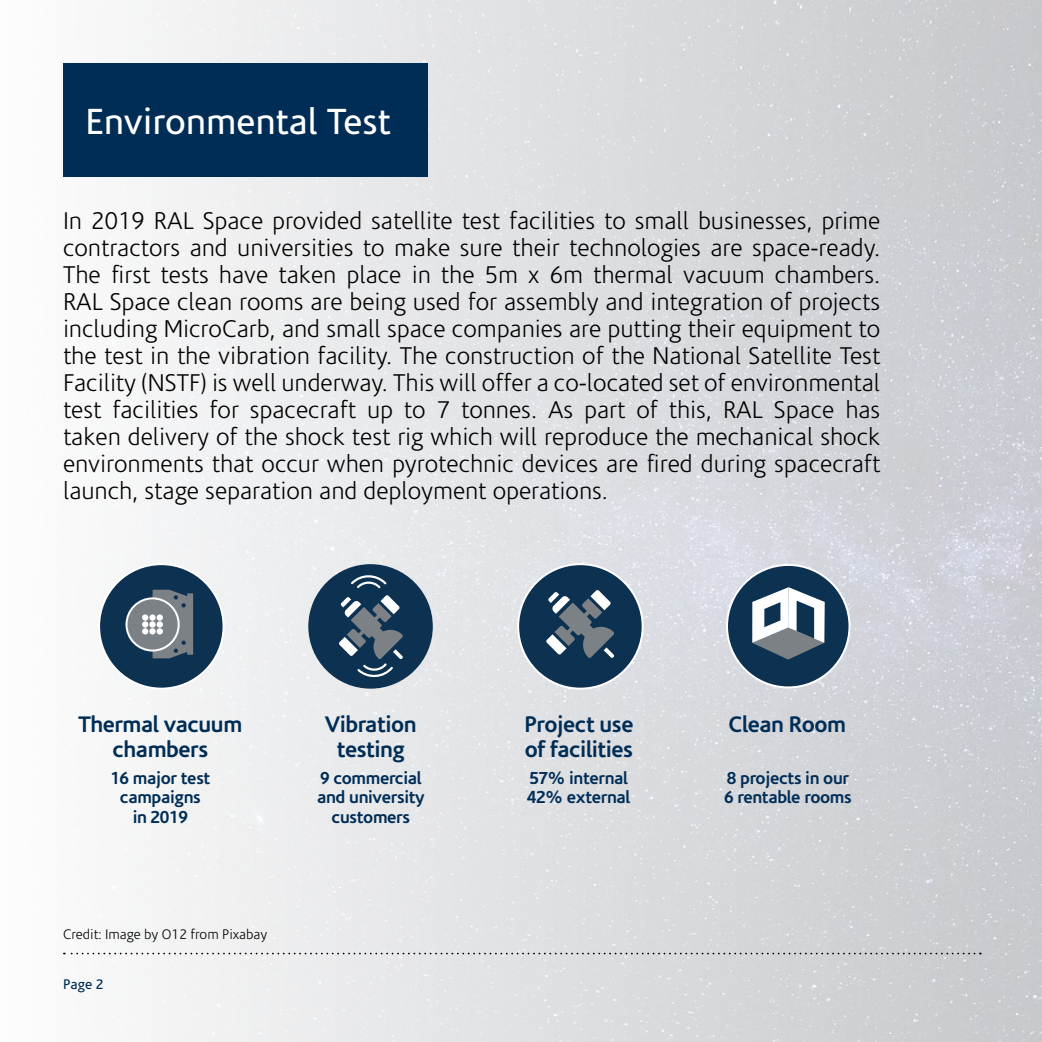
<style>
.page{position:relative;width:1042px;height:1042px;background:#fff}
.page>*{position:absolute;margin:0;border:0;box-sizing:border-box;transform-origin:0 0}
.t1{font:36.75px "Corisande";color:#fff}
.t2{font:300 24.5px/26.9px "Corisande";color:#000;text-align:justify}
.t3{font:700 22.75px/25px "Corisande";letter-spacing:-.02em;color:#002d56;text-align:center}
.t4{font:700 17.5px/19.2px "Corisande";letter-spacing:-.02em;color:#002d56;text-align:center}
.t5{font:300 14px "Corisande";color:#000}
.t6{font:14px "Corisande";color:#002d56}
</style>
<div class="page">
<img style="left:63px;top:0;width:979px;height:1042px">
<div style="left:308px;top:564px;width:125px;height:124px;background:#0d3151;border-radius:50%"></div>
<div style="left:99px;top:564px;width:125px;height:124px;background:#0d3151;border-radius:50%"></div>
<svg style="left:126px;top:598px;width:53px;height:52px"></svg>
<svg style="left:142px;top:590px;width:51px;height:68px;background:#828a91"></svg>
<div style="left:518px;top:564px;width:124px;height:124px;background:#0d3151;border-radius:50%"></div>
<div style="left:517px;top:563px;width:126px;height:126px;border:2px solid #fff;border-radius:50%"></div>
<svg style="left:546px;top:590px;width:68px;height:68px"></svg>
<svg style="left:726px;top:564px;width:124px;height:124px"></svg>
<svg style="left:351px;top:575px;width:35px;height:13px"></svg>
<svg style="left:339px;top:595px;width:65px;height:85px"></svg>
<svg style="left:64px;top:952px;width:910px;height:2px;background:#b9babc"></svg>
<div style="left:63px;top:63px;width:365px;height:114px;background:#002d56"></div>
<h1 class="t1" style="left:85px;top:101px;width:307px">Environmental Test</h1>
<p class="t2" style="left:63px;top:208px;width:819px">In 2019 RAL Space provided satellite test facilities to small businesses, prime contractors and universities to make sure their technologies are space-ready.<br>The first tests have taken place in the 5m x 6m thermal vacuum chambers.<br>RAL Space clean rooms are being used for assembly and integration of projects including MicroCarb, and small space companies are putting their equipment to the test in the vibration facility. The construction of the National Satellite Test Facility (NSTF) is well underway. This will offer a co-located set of environmental test facilities for spacecraft up to 7 tonnes. As part of this, RAL Space has taken delivery of the shock test rig which will reproduce the mechanical shock environments that occur when pyrotechnic devices are fired during spacecraft launch, stage separation and deployment operations.</p>
<p class="t3" style="left:78px;top:711px;width:165px">Thermal vacuum chambers</p>
<p class="t3" style="left:325px;top:711px;width:93px">Vibration testing</p>
<p class="t3" style="left:524px;top:711px;width:111px;text-align:left">Project use of facilities</p>
<p class="t3" style="left:728px;top:711px;width:119px">Clean Room</p>
<p class="t4" style="left:110px;top:768px;width:101px">16 major test campaigns<br>in 2019</p>
<p class="t4" style="left:317px;top:768px;width:109px">9 commercial and university customers</p>
<p class="t4" style="left:724px;top:768px;width:129px;text-align:left">8 projects in our<br>6 rentable rooms</p>
<p class="t4" style="left:527px;top:768px;width:105px;text-align:left">57% internal<br>42% external</p>
<p class="t5" style="left:63px;top:926px;width:206px">Credit: Image by O12 from Pixabay</p>
<p class="t6" style="left:63px;top:977px;width:42px">Page 2</p>
</div>
